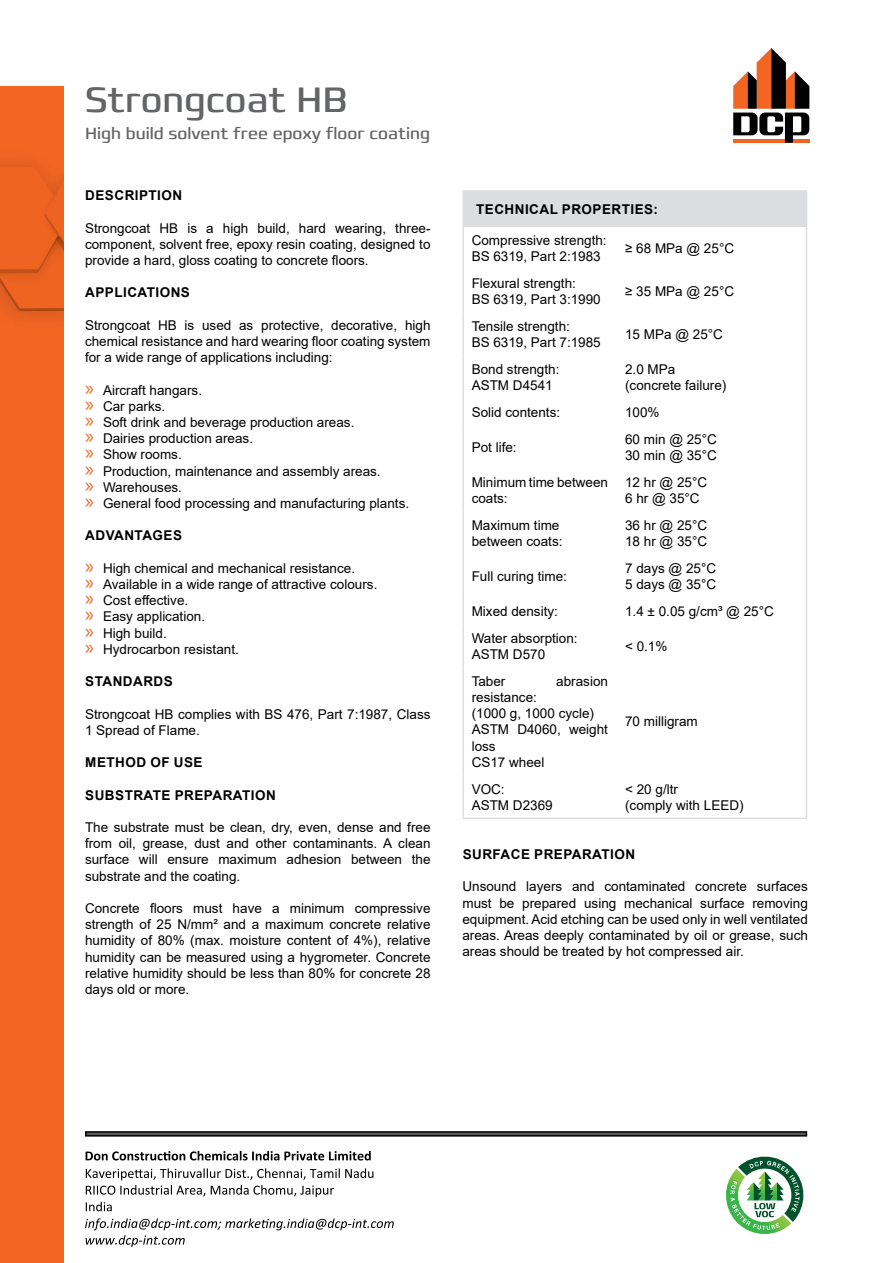
<style>
.page{position:relative;width:893px;height:1263px;background:#fff}
.page>*{position:absolute;margin:0;border:0;box-sizing:border-box;transform-origin:0 0}
.t1{font:36px "Francker CYR";color:#636466}
.t2{font:16.5px "Francker CYR";color:#636466}
.t3{font:13.5px/16.2px "Arial";color:#000}
.t4{font:700 13.5px "Arial";letter-spacing:.035em;color:#000}
.s1{font-family:"Myriad Pro";font-size:21px;color:#f26522}
</style>
<div class="page">
<div style="left:85px;top:1131px;width:722px;height:5px;border:2px solid #000"></div>
<svg style="left:86px;top:1151px;width:285px;height:9px"></svg>
<svg style="left:86px;top:1168px;width:287px;height:43px"></svg>
<svg style="left:85px;top:1218px;width:309px;height:29px"></svg>
<div style="left:463px;top:191px;width:343px;height:35px;background:#dcddde"></div>
<hr style="left:462px;top:190px;width:155px;height:2px;background:#dcddde">
<hr style="left:462px;top:192px;width:2px;height:34px;background:#dcddde">
<hr style="left:617px;top:190px;width:190px;height:2px;background:#dcddde">
<hr style="left:806px;top:192px;width:1px;height:34px;background:#dcddde">
<hr style="left:462px;top:226px;width:2px;height:43px;background:#dcddde">
<hr style="left:806px;top:226px;width:1px;height:43px;background:#dcddde">
<hr style="left:462px;top:269px;width:2px;height:43px;background:#dcddde">
<hr style="left:806px;top:269px;width:1px;height:43px;background:#dcddde">
<hr style="left:462px;top:312px;width:2px;height:43px;background:#dcddde">
<hr style="left:806px;top:312px;width:1px;height:43px;background:#dcddde">
<hr style="left:462px;top:355px;width:2px;height:44px;background:#dcddde">
<hr style="left:806px;top:355px;width:1px;height:44px;background:#dcddde">
<hr style="left:462px;top:399px;width:2px;height:26px;background:#dcddde">
<svg style="left:806px;top:399px;width:1px;height:26px"></svg>
<hr style="left:462px;top:425px;width:2px;height:43px;background:#dcddde">
<hr style="left:806px;top:425px;width:1px;height:43px;background:#dcddde">
<hr style="left:462px;top:468px;width:2px;height:43px;background:#dcddde">
<hr style="left:806px;top:468px;width:1px;height:43px;background:#dcddde">
<hr style="left:462px;top:511px;width:2px;height:43px;background:#dcddde">
<hr style="left:806px;top:511px;width:1px;height:43px;background:#dcddde">
<hr style="left:462px;top:554px;width:2px;height:43px;background:#dcddde">
<hr style="left:806px;top:554px;width:1px;height:43px;background:#dcddde">
<hr style="left:462px;top:597px;width:2px;height:27px;background:#dcddde">
<svg style="left:806px;top:597px;width:1px;height:27px"></svg>
<hr style="left:462px;top:624px;width:2px;height:43px;background:#dcddde">
<hr style="left:806px;top:624px;width:1px;height:43px;background:#dcddde">
<hr style="left:462px;top:667px;width:2px;height:108px;background:#dcddde">
<hr style="left:806px;top:667px;width:1px;height:108px;background:#dcddde">
<hr style="left:462px;top:775px;width:2px;height:42px;background:#dcddde">
<hr style="left:806px;top:775px;width:1px;height:42px;background:#dcddde">
<hr style="left:462px;top:817px;width:155px;height:2px;background:#dcddde">
<hr style="left:617px;top:817px;width:190px;height:2px;background:#dcddde">
<svg style="left:726px;top:1156px;width:78px;height:78px"></svg>
<svg style="left:733px;top:48px;width:76px;height:95px"></svg>
<div style="left:0;top:86px;width:64px;height:1177px;background:#f26522"></div>
<img style="left:0;top:161px;width:64px;height:158px">
<h1 class="t1" style="left:85px;top:77px;width:264px">Strongcoat HB</h1>
<p class="t2" style="left:85px;top:123px;width:346px">High build solvent free epoxy floor coating</p>
<p class="t4" style="left:85px;top:186px;width:98px">DESCRIPTION</p>
<p class="t3" style="left:85px;top:220px;width:347px;text-align:justify">Strongcoat HB is a high build, hard wearing, three&shy;component, solvent free, epoxy resin coating, designed to provide a hard, gloss coating to concrete floors.</p>
<p class="t4" style="left:85px;top:283px;width:106px">APPLICATIONS</p>
<p class="t3" style="left:85px;top:317px;width:347px;text-align:justify">Strongcoat HB is used as protective, decorative, high chemical resistance and hard wearing floor coating system for a wide range of applications including:</p>
<p class="t3" style="left:85px;top:382px;width:326px"><span class="s1">»</span> Aircraft hangars.<br><span class="s1">»</span> Car parks.<br><span class="s1">»</span> Soft drink and beverage production areas.<br><span class="s1">»</span> Dairies production areas.<br><span class="s1">»</span> Show rooms.<br><span class="s1">»</span> Production, maintenance and assembly areas.<br><span class="s1">»</span> Warehouses.<br><span class="s1">»</span> General food processing and manufacturing plants.</p>
<p class="t4" style="left:85px;top:526px;width:98px">ADVANTAGES</p>
<p class="t3" style="left:85px;top:560px;width:294px"><span class="s1">»</span> High chemical and mechanical resistance.<br><span class="s1">»</span> Available in a wide range of attractive colours. <span class="s1">»</span> Cost effective.<br><span class="s1">»</span> Easy application.<br><span class="s1">»</span> High build.<br><span class="s1">»</span> Hydrocarbon resistant.</p>
<p class="t4" style="left:85px;top:672px;width:89px">STANDARDS</p>
<p class="t3" style="left:85px;top:706px;width:347px">Strongcoat HB complies with BS 476, Part 7:1987, Class<br>1 Spread of Flame.</p>
<p class="t4" style="left:85px;top:753px;width:119px">METHOD OF USE</p>
<p class="t4" style="left:85px;top:785px;width:192px">SUBSTRATE PREPARATION</p>
<p class="t3" style="left:85px;top:819px;width:347px;text-align:justify">The substrate must be clean, dry, even, dense and free from oil, grease, dust and other contaminants. A clean surface will ensure maximum adhesion between the substrate and the coating.</p>
<p class="t3" style="left:85px;top:900px;width:347px;text-align:justify">Concrete floors must have a minimum compressive strength of 25 N/mm² and a maximum concrete relative humidity of 80% (max. moisture content of 4%), relative humidity can be measured using a hygrometer. Concrete relative humidity should be less than 80% for concrete 28 days old or more.</p>
<p class="t4" style="left:476px;top:199px;width:183px">TECHNICAL PROPERTIES:</p>
<p class="t3" style="left:472px;top:232px;width:137px">Compressive strength:<br>BS 6319, Part 2:1983</p>
<p class="t3" style="left:625px;top:240px;width:111px">≥ 68 MPa @ 25°C</p>
<p class="t3" style="left:472px;top:275px;width:131px">Flexural strength:<br>BS 6319, Part 3:1990</p>
<p class="t3" style="left:625px;top:283px;width:111px">≥ 35 MPa @ 25°C</p>
<p class="t3" style="left:472px;top:318px;width:131px">Tensile strength:<br>BS 6319, Part 7:1985</p>
<p class="t3" style="left:625px;top:326px;width:99px">15 MPa @ 25°C</p>
<p class="t3" style="left:472px;top:361px;width:89px">Bond strength:<br>ASTM D4541</p>
<p class="t3" style="left:625px;top:361px;width:103px">2.0 MPa (concrete failure)</p>
<p class="t3" style="left:472px;top:404px;width:90px">Solid contents:</p>
<p class="t3" style="left:625px;top:404px;width:36px">100%</p>
<p class="t3" style="left:472px;top:439px;width:47px">Pot life:</p>
<p class="t3" style="left:625px;top:431px;width:93px">60 min @ 25°C<br>30 min @ 35°C</p>
<p class="t3" style="left:472px;top:474px;width:138px">Minimum time between coats:</p>
<p class="t3" style="left:625px;top:474px;width:84px">12 hr @ 25°C<br>6 hr @ 35°C</p>
<p class="t3" style="left:472px;top:517px;width:92px">Maximum time between coats:</p>
<p class="t3" style="left:625px;top:517px;width:84px">36 hr @ 25°C<br>18 hr @ 35°C</p>
<p class="t3" style="left:472px;top:568px;width:97px">Full curing time:</p>
<p class="t3" style="left:625px;top:560px;width:93px">7 days @ 25°C<br>5 days @ 35°C</p>
<p class="t3" style="left:472px;top:603px;width:88px">Mixed density:</p>
<p class="t3" style="left:625px;top:603px;width:150px">1.4 ± 0.05 g/cm³ @ 25°C</p>
<p class="t3" style="left:472px;top:630px;width:108px">Water absorption:<br>ASTM D570</p>
<p class="t3" style="left:625px;top:638px;width:44px">&lt; 0.1%</p>
<p class="t3" style="left:472px;top:673px;width:35px">Taber</p>
<p class="t3" style="left:556px;top:673px;width:53px">abrasion</p>
<p class="t3" style="left:472px;top:689px;width:138px">resistance:<br>(1000 g, 1000 cycle)<br>ASTM D4060, weight loss<br>CS17 wheel</p>
<p class="t3" style="left:625px;top:713px;width:74px">70 milligram</p>
<p class="t3" style="left:472px;top:781px;width:83px">VOC:<br>ASTM D2369</p>
<p class="t3" style="left:625px;top:781px;width:120px">&lt; 20 g/ltr<br>(comply with LEED)</p>
<p class="t4" style="left:463px;top:845px;width:174px">SURFACE PREPARATION</p>
<p class="t3" style="left:462px;top:878px;width:347px;text-align:justify">Unsound layers and contaminated concrete surfaces must be prepared using mechanical surface removing equipment. Acid etching can be used only in well ventilated areas. Areas deeply contaminated by oil or grease, such areas should be treated by hot compressed air.</p>
</div>
